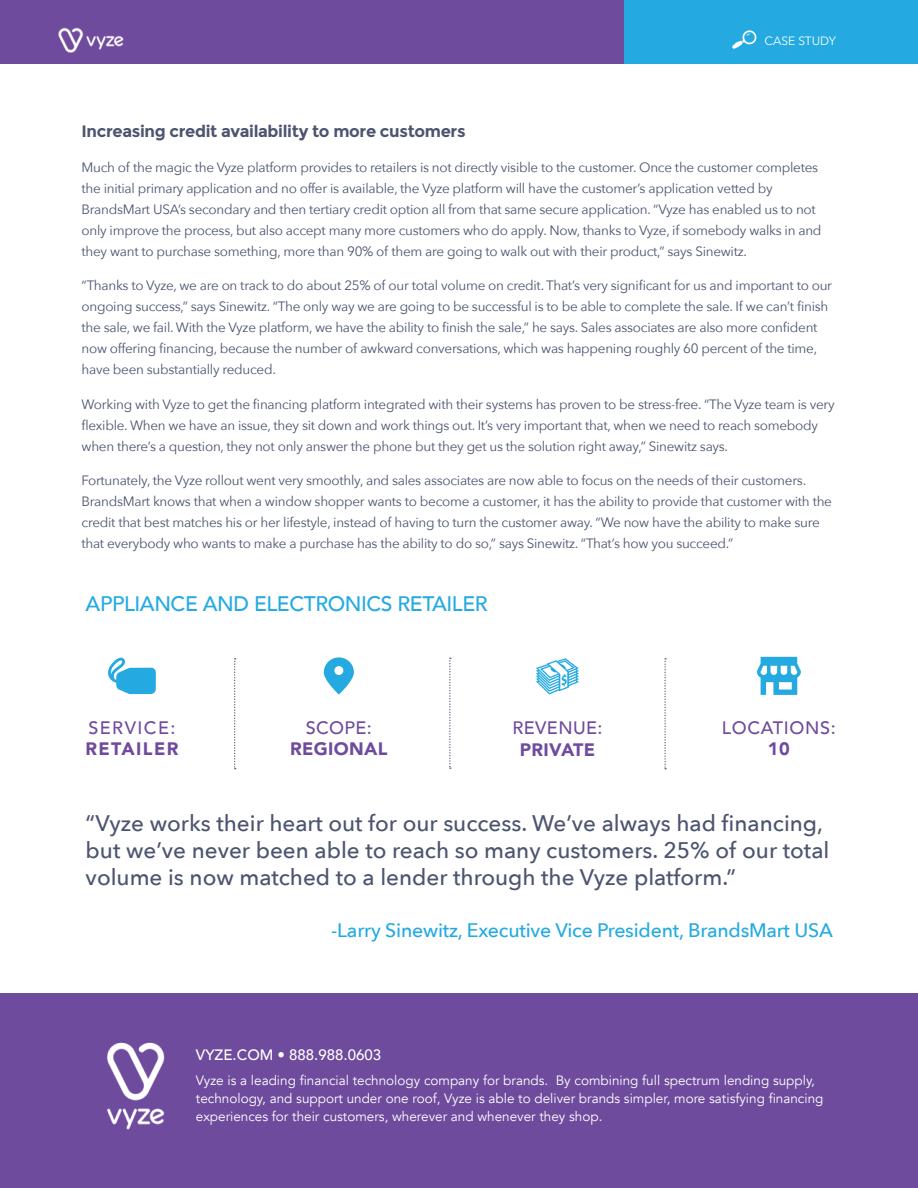
<style>
.page{position:relative;width:918px;height:1188px;background:#fff}
.page>*{position:absolute;margin:0;border:0;box-sizing:border-box;transform-origin:0 0}
.t1{font:500 22.5px/27px "Avenir Next";color:#4c546f}
.t2{font:500 21px "Avenir";letter-spacing:-.02em;color:#24aae1}
.t3{font:500 19.5px "Avenir Next";letter-spacing:-.01em;color:#24aae1}
.t4{font:900 18px "Avenir";letter-spacing:.02em;color:#6f4b9e}
.t5{font:500 18px "Avenir";letter-spacing:.04em;color:#6f4b9e}
.t6{font:500 18px "Avenir";letter-spacing:.08em;color:#6f4b9e}
.t7{font:900 18px "Avenir";letter-spacing:.08em;color:#6f4b9e}
.t8{font:500 18px "Avenir";letter-spacing:.02em;color:#6f4b9e}
.t9{font:700 16.5px "Montserrat";letter-spacing:-.02em;color:#4c546f}
.t10{font:500 15px "Avenir";color:#fff}
.t11{font:13.5px/21px "Avenir Next";letter-spacing:-.02em;color:#4c546f}
.t12{font:13.5px/18px "Avenir";color:#fff}
.t13{font:12px "Avenir Next";color:#fff}
</style>
<div class="page">
<div style="left:0;top:0;width:796px;height:64px;background:#6f4b9e"></div>
<div style="left:624px;top:0;width:294px;height:64px;background:#24aae1"></div>
<svg style="left:732px;top:30px;width:25px;height:19px"></svg>
<img style="left:58px;top:27px;width:66px;height:26px">
<div style="left:0;top:993px;width:918px;height:195px;background:#6f4b9e"></div>
<img style="left:107px;top:1042px;width:58px;height:88px">
<svg style="left:234px;top:658px;width:2px;height:111px"></svg>
<svg style="left:449px;top:658px;width:2px;height:111px"></svg>
<svg style="left:664px;top:658px;width:2px;height:111px"></svg>
<svg style="left:108px;top:657px;width:48px;height:37px"></svg>
<svg style="left:757px;top:657px;width:44px;height:38px"></svg>
<svg style="left:324px;top:657px;width:30px;height:37px"></svg>
<svg style="left:536px;top:658px;width:43px;height:37px"></svg>
<p class="t13" style="left:765px;top:31px;width:73px">CASE STUDY</p>
<p class="t9" style="left:82px;top:121px;width:386px">Increasing credit availability to more customers</p>
<p class="t11" style="left:82px;top:156px;width:741px">Much of the magic the Vyze platform provides to retailers is not directly visible to the customer. Once the customer completes the initial primary application and no offer is available, the Vyze platform will have the customer’s application vetted by BrandsMart USA’s secondary and then tertiary credit option all from that same secure application. “Vyze has enabled us to not only improve the process, but also accept many more customers who do apply. Now, thanks to Vyze, if somebody walks in and they want to purchase something, more than 90% of them are going to walk out with their product,” says Sinewitz.</p>
<p class="t11" style="left:82px;top:274px;width:752px">“Thanks to Vyze, we are on track to do about 25% of our total volume on credit. That’s very significant for us and important to our ongoing success,” says Sinewitz. “The only way we are going to be successful is to be able to complete the sale. If we can’t finish the sale, we fail. With the Vyze platform, we have the ability to finish the sale,” he says. Sales associates are also more confident now offering financing, because the number of awkward conversations, which was happening roughly 60 percent of the time, have been substantially reduced.</p>
<p class="t11" style="left:82px;top:393px;width:755px">Working with Vyze to get the financing platform integrated with their systems has proven to be stress-free. “The Vyze team is very flexible. When we have an issue, they sit down and work things out. It’s very important that, when we need to reach somebody when there’s a question, they not only answer the phone but they get us the solution right away,” Sinewitz says.</p>
<p class="t11" style="left:82px;top:469px;width:752px">Fortunately, the Vyze rollout went very smoothly, and sales associates are now able to focus on the needs of their customers.<br>BrandsMart knows that when a window shopper wants to become a customer, it has the ability to provide that customer with the credit that best matches his or her lifestyle, instead of having to turn the customer away. “We now have the ability to make sure that everybody who wants to make a purchase has the ability to do so,” says Sinewitz. “That’s how you succeed.”</p>
<p class="t2" style="left:86px;top:585px;width:403px">APPLIANCE AND ELECTRONICS RETAILER</p>
<p class="t6" style="left:88px;top:712px;width:89px">SERVICE:</p>
<p class="t7" style="left:85px;top:734px;width:95px">RETAILER</p>
<p class="t5" style="left:306px;top:712px;width:68px">SCOPE:</p>
<p class="t4" style="left:290px;top:734px;width:99px">REGIONAL</p>
<p class="t8" style="left:513px;top:713px;width:91px">REVENUE:</p>
<p class="t4" style="left:520px;top:734px;width:77px">PRIVATE</p>
<p class="t5" style="left:722px;top:712px;width:116px">LOCATIONS:</p>
<p class="t4" style="left:768px;top:734px;width:24px">10</p>
<p class="t1" style="left:86px;top:809px;width:745px">“Vyze works their heart out for our success. We’ve always had financing, but we’ve never been able to reach so many customers. 25% of our total volume is now matched to a lender through the Vyze platform.”</p>
<p class="t3" style="left:331px;top:913px;width:503px">-Larry Sinewitz, Executive Vice President, BrandsMart USA</p>
<p class="t10" style="left:196px;top:1042px;width:187px">VYZE.COM • 888.988.0603</p>
<p class="t12" style="left:196px;top:1072px;width:629px">Vyze is a leading financial technology company for brands. By combining full spectrum lending supply, technology, and support under one roof, Vyze is able to deliver brands simpler, more satisfying financing experiences for their customers, wherever and whenever they shop.</p>
</div>
